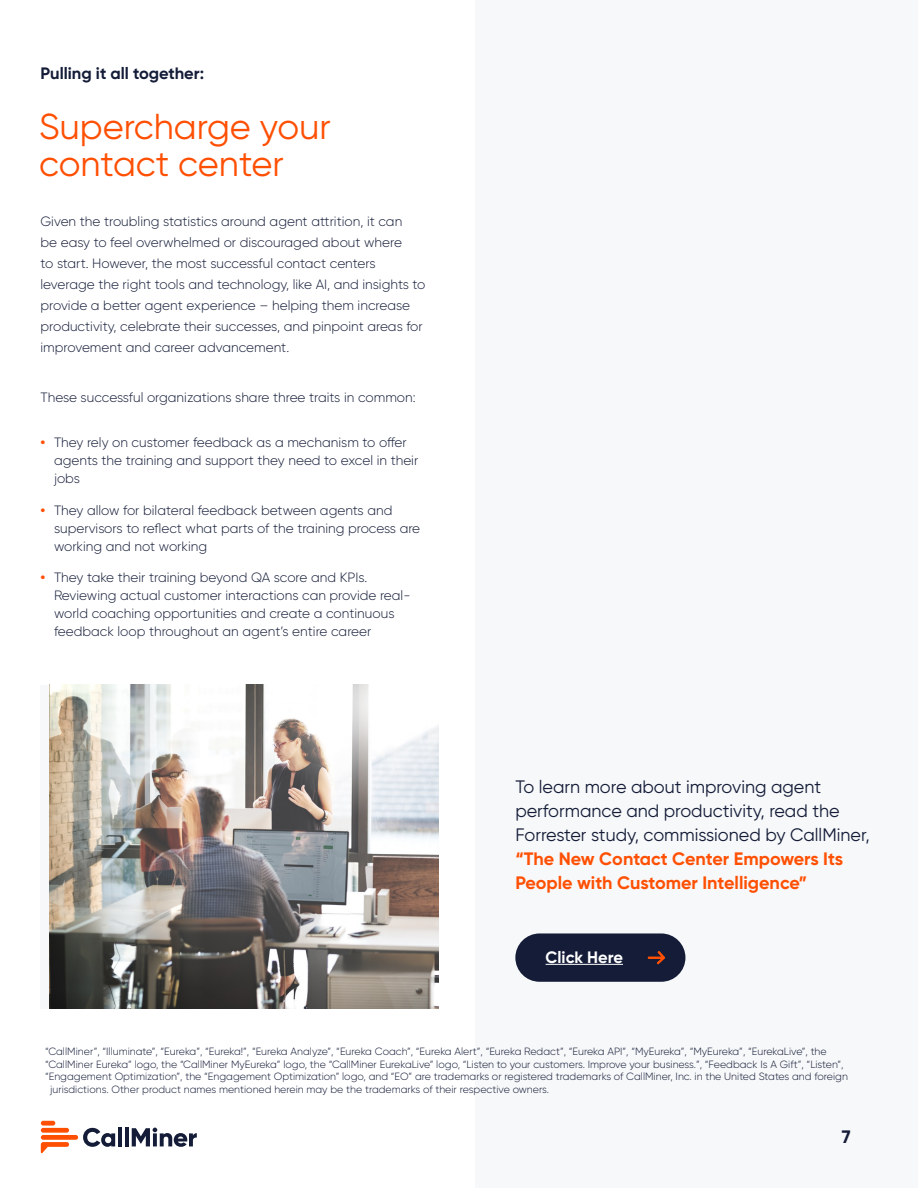
<style>
.page{position:relative;width:918px;height:1188px;background:#fff}
.page>*{position:absolute;margin:0;border:0;box-sizing:border-box;transform-origin:0 0}
.t1{font:36px/37.5px "Gilroy";color:#ff4f03}
.t2{font:18px/24px "Gilroy";color:#141c38}
.t3{font:700 18px "Gilroy";color:#141c38}
.H3_-_New_Chapter_-_B{font:700 16.5px "Gilroy";color:#141c38}
.t4{font:700 16.5px "Gilroy";color:#fff}
.BODY_COPY{font:300 13.5px/18px "Gilroy";color:#141c38}
.t5{font:300 10.5px "Gilroy";color:#141c38}
.s1{font-weight:700;color:#ff4f03}
.s2{font-weight:700;color:#ff5003}
</style>
<div class="page">
<div style="left:475px;top:0;width:443px;height:1188px;background:#f7f8f9"></div>
<div style="left:41px;top:1128px;width:28px;height:5px;background:#ff4f03;border-radius:2px"></div>
<svg style="left:41px;top:1142px;width:28px;height:12px"></svg>
<div style="left:41px;top:1121px;width:14px;height:5px;background:#ff4f03;border-radius:2px"></div>
<div style="left:41px;top:1135px;width:37px;height:5px;background:#ff4f03;border-radius:2px"></div>
<svg style="left:83px;top:1128px;width:32px;height:19px"></svg>
<hr style="left:118px;top:1127px;width:4px;height:19px;background:#141c38">
<hr style="left:125px;top:1127px;width:4px;height:19px;background:#141c38">
<svg style="left:132px;top:1128px;width:65px;height:19px"></svg>
<div style="left:515px;top:933px;width:170px;height:49px;background:#141c38;border-radius:24px"></div>
<svg style="left:647px;top:951px;width:19px;height:14px"></svg>
<hr style="left:546px;top:964px;width:77px;height:1px;background:#fff">
<div style="left:40px;top:685px;width:398px;height:324px;background:#f7f8f9"></div>
<img style="left:49px;top:685px;width:389px;height:324px">
<p class="H3_-_New_Chapter_-_B" style="left:40px;top:63px;width:165px">Pulling it all together:</p>
<p class="t1" style="left:39px;top:107px;width:293px">Supercharge your contact center</p>
<p class="BODY_COPY" style="left:40px;top:211px;width:386px;line-height:21px">Given the troubling statistics around agent attrition, it can<br>be easy to feel overwhelmed or discouraged about where<br>to start. However, the most successful contact centers leverage the right tools and technology, like AI, and insights to provide a better agent experience – helping them increase productivity, celebrate their successes, and pinpoint areas for improvement and career advancement.</p>
<p class="BODY_COPY" style="left:40px;top:388px;width:377px">These successful organizations share three traits in common:</p>
<p class="BODY_COPY" style="left:54px;top:433px;width:366px;text-indent:-14px"><span class="s1">•</span> They rely on customer feedback as a mechanism to offer agents the training and support they need to excel in their jobs</p>
<p class="BODY_COPY" style="left:54px;top:501px;width:368px;text-indent:-14px"><span class="s1">•</span> They allow for bilateral feedback between agents and supervisors to reflect what parts of the training process are working and not working</p>
<p class="BODY_COPY" style="left:54px;top:568px;width:358px;text-indent:-14px"><span class="s1">•</span> They take their training beyond QA score and KPIs.<br>Reviewing actual customer interactions can provide real&shy;world coaching opportunities and create a continuous feedback loop throughout an agent’s entire career</p>
<p class="t2" style="left:515px;top:775px;width:356px">To learn more about improving agent performance and productivity, read the Forrester study, commissioned by CallMiner, <span class="s2">“The New Contact Center Empowers Its People with Customer Intelligence”</span></p>
<p class="t4" style="left:546px;top:947px;width:79px">Click Here</p>
<p class="t5" style="left:45px;top:1045px;width:783px">“CallMiner”, “Illuminate”, “Eureka”, “Eureka!”, “Eureka Analyze”, “Eureka Coach”, “Eureka Alert”, “Eureka Redact”, “Eureka API”, “MyEureka”, “MyEureka”, “EurekaLive”, the</p>
<p class="t5" style="left:45px;top:1058px;width:800px">“CallMiner Eureka” logo, the “CallMiner MyEureka” logo, the “CallMiner EurekaLive” logo, “Listen to your customers. Improve your business.”, “Feedback Is A Gift”, “Listen”,</p>
<p class="t5" style="left:45px;top:1070px;width:804px">“Engagement Optimization”, the “Engagement Optimization” logo, and “EO” are trademarks or registered trademarks of CallMiner, Inc. in the United States and foreign</p>
<p class="t5" style="left:50px;top:1083px;width:501px">jurisdictions. Other product names mentioned herein may be the trademarks of their respective owners.</p>
<p class="t3" style="left:842px;top:1125px;width:10px">7</p>
</div>
